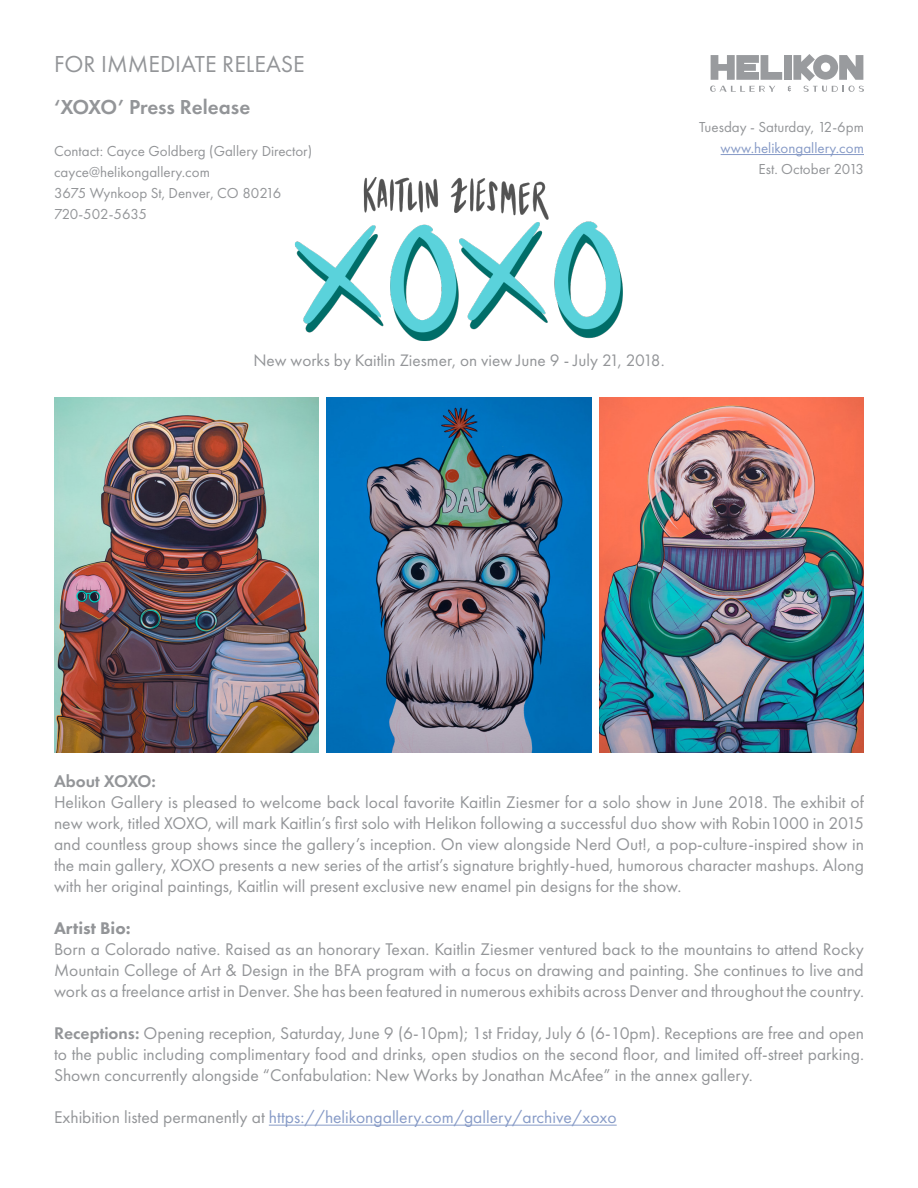
<style>
.page{position:relative;width:918px;height:1188px;background:#fff}
.page>*{position:absolute;margin:0;border:0;box-sizing:border-box;transform-origin:0 0}
.t1{font:24px "Futura PT";color:#939598}
.t2{font:600 21px "Futura PT";color:#939598}
.t3{font:17.55px/21px "Futura PT";color:#939598;text-align:justify}
.t4{font:17.55px "Futura PT";color:#879bc7}
.t5{font:600 17.55px "Futura PT";color:#939598}
.t6{font:800 17.55px "Futura PT";color:#939598}
.t7{font:17.25px "Futura PT";color:#939598}
.t8{font:15px/21px "Futura PT";color:#939598}
.t9{font:15px "Futura PT";color:#879bc7}
.s1{font-weight:600}
.s2{color:#939598}
</style>
<div class="page">
<svg style="left:711px;top:55px;width:71px;height:25px"></svg>
<div style="left:784px;top:55px;width:8px;height:25px;background:#999b9e"></div>
<svg style="left:710px;top:86px;width:65px;height:6px"></svg>
<svg style="left:788px;top:54px;width:76px;height:38px"></svg>
<hr style="left:721px;top:154px;width:143px;height:1px;background:#879bc7">
<hr style="left:269px;top:1125px;width:348px;height:1px;background:#879bc7">
<img style="left:54px;top:398px;width:265px;height:354px">
<img style="left:294px;top:177px;width:329px;height:164px">
<img style="left:327px;top:398px;width:264px;height:354px">
<img style="left:599px;top:398px;width:265px;height:354px">
<p class="t1" style="left:54px;top:50px;width:252px">FOR IMMEDIATE RELEASE</p>
<p class="t2" style="left:54px;top:94px;width:198px">‘XOXO’ Press Release</p>
<p class="t8" style="left:54px;top:141px;width:260px">Contact: Cayce Goldberg (Gallery Director) cayce@helikongallery.com</p>
<p class="t8" style="left:54px;top:183px;width:229px">3675 Wynkoop St, Denver, CO 80216</p>
<p class="t8" style="left:54px;top:204px;width:95px">720-502-5635</p>
<p class="t8" style="left:699px;top:116px;width:166px">Tuesday - Saturday, 12-6pm</p>
<p class="t9" style="left:721px;top:139px;width:145px">www.helikongallery.com</p>
<p class="t8" style="left:759px;top:158px;width:107px">Est. October 2013</p>
<p class="t7" style="left:253px;top:350px;width:413px">New works by Kaitlin Ziesmer, on view June 9 - July 21, 2018.</p>
<p class="t5" style="left:54px;top:771px;width:104px">About XOXO:</p>
<p class="t3" style="left:54px;top:792px;width:812px">Helikon Gallery is pleased to welcome back local favorite Kaitlin Ziesmer for a solo show in June 2018. The exhibit of new work, titled XOXO, will mark Kaitlin’s first solo with Helikon following a successful duo show with Robin1000 in 2015 and countless group shows since the gallery’s inception. On view alongside Nerd Out!, a pop-culture-inspired show in the main gallery, XOXO presents a new series of the artist’s signature brightly-hued, humorous character mashups. Along with her original paintings, Kaitlin will present exclusive new enamel pin designs for the show.</p>
<p class="t6" style="left:54px;top:918px;width:78px">Artist Bio:</p>
<p class="t3" style="left:54px;top:939px;width:812px">Born a Colorado native. Raised as an honorary Texan. Kaitlin Ziesmer ventured back to the mountains to attend Rocky Mountain College of Art &amp; Design in the BFA program with a focus on drawing and painting. She continues to live and work as a freelance artist in Denver. She has been featured in numerous exhibits across Denver and throughout the country.</p>
<p class="t3" style="left:54px;top:1023px;width:812px"><span class="s1">Receptions:</span> Opening reception, Saturday, June 9 (6-10pm); 1st Friday, July 6 (6-10pm). Receptions are free and open to the public including complimentary food and drinks, open studios on the second floor, and limited off-street parking.<br>Shown concurrently alongside “Confabulation: New Works by Jonathan McAfee” in the annex gallery.</p>
<p class="t4" style="left:54px;top:1107px;width:564px"><span class="s2">Exhibition listed permanently at</span> https://helikongallery.com/gallery/archive/xoxo</p>
</div>
